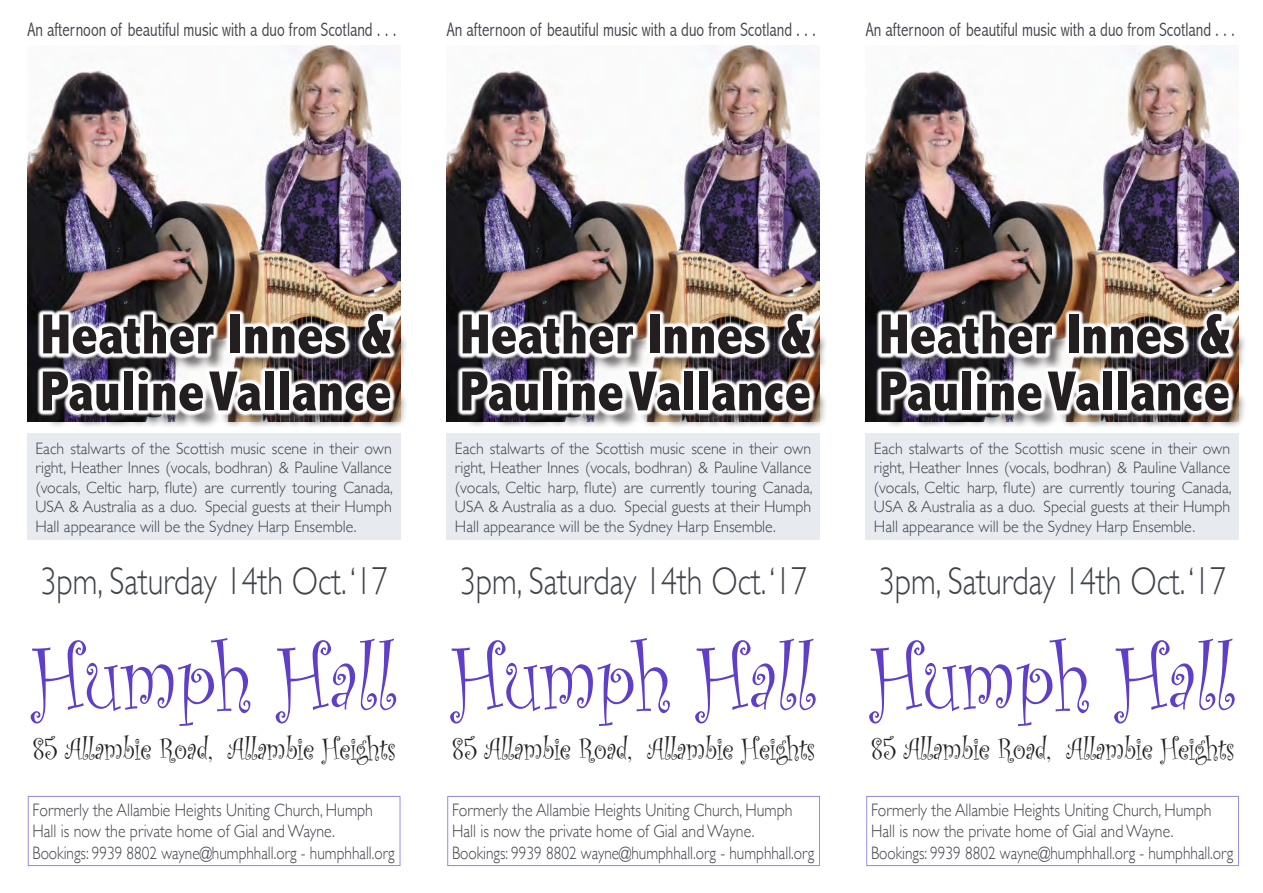
<style>
.page{position:relative;width:1263px;height:893px;background:#fff}
.page>*{position:absolute;margin:0;border:0;box-sizing:border-box;transform-origin:0 0}
.t1{font:93px "Curlz";color:#603fc8;scale:.86 1}
.t2{font:800 condensed 57px/57px "Abadi";color:#231f20}
.t3{font:300 39px "Gill Sans";color:#40424b;scale:.82 1}
.t4{font:31.5px "Curlz";letter-spacing:-.01em;color:#231f20;scale:.86 1}
.t5{font:300 condensed 19.5px "Abadi";color:#40424b;scale:.93 1}
.t6{font:300 18px/21.6px "Gill Sans";color:#40424b;scale:.88 1}
.t7{font:300 16.5px/19.5px "Gill Sans";color:#40424b;text-align:justify;scale:.96 1}
</style>
<div class="page">
<div style="left:28px;top:796px;width:372px;height:70px;border:1px solid #9b86dc"></div>
<div style="left:27px;top:434px;width:373px;height:106px;background:#e7eaef"></div>
<img style="left:27px;top:45px;width:373px;height:377px">
<div style="left:45px;top:317px;width:364px;height:112px;background:#231f20;opacity:.75"></div>
<img style="left:37px;top:309px;width:359px;height:107px">
<div style="left:447px;top:796px;width:373px;height:70px;border:1px solid #9b86dc"></div>
<div style="left:446px;top:434px;width:374px;height:106px;background:#e7eaef"></div>
<img style="left:446px;top:45px;width:374px;height:377px">
<div style="left:464px;top:317px;width:364px;height:112px;background:#231f20;opacity:.75"></div>
<img style="left:457px;top:309px;width:359px;height:107px">
<div style="left:866px;top:796px;width:373px;height:70px;border:1px solid #9b86dc"></div>
<div style="left:865px;top:434px;width:374px;height:106px;background:#e7eaef"></div>
<img style="left:865px;top:45px;width:374px;height:377px">
<div style="left:883px;top:317px;width:364px;height:112px;background:#231f20;opacity:.75"></div>
<img style="left:876px;top:309px;width:359px;height:107px">
<p class="t5" style="left:27px;top:18px;width:398px">An afternoon of beautiful music with a duo from Scotland . . .</p>
<p class="t5" style="left:447px;top:18px;width:398px">An afternoon of beautiful music with a duo from Scotland . . .</p>
<p class="t5" style="left:866px;top:18px;width:398px">An afternoon of beautiful music with a duo from Scotland . . .</p>
<p class="t2" style="left:40px;top:306px;width:353px">Heather Innes &amp;<br>Pauline Vallance</p>
<p class="t7" style="left:35px;top:438px;width:374px">Each stalwarts of the Scottish music scene in their own right, Heather Innes (vocals, bodhran) &amp; Pauline Vallance (vocals, Celtic harp, flute) are currently touring Canada, USA &amp; Australia as a duo. Special guests at their Humph Hall appearance will be the Sydney Harp Ensemble.</p>
<p class="t3" style="left:40px;top:550px;width:425px">3pm, Saturday 14th Oct. ‘17</p>
<p class="t1" style="left:31px;top:612px;width:425px">Humph Hall</p>
<p class="t4" style="left:32px;top:727px;width:424px">85 Allambie Road, Allambie Heights</p>
<p class="t6" style="left:33px;top:798px;width:413px">Formerly the Allambie Heights Uniting Church, Humph<br>Hall is now the private home of Gial and Wayne.<br>Bookings: 9939 8802 wayne@humphhall.org - humphhall.org</p>
<p class="t2" style="left:460px;top:306px;width:353px">Heather Innes &amp;<br>Pauline Vallance</p>
<p class="t7" style="left:455px;top:438px;width:374px">Each stalwarts of the Scottish music scene in their own right, Heather Innes (vocals, bodhran) &amp; Pauline Vallance (vocals, Celtic harp, flute) are currently touring Canada, USA &amp; Australia as a duo. Special guests at their Humph Hall appearance will be the Sydney Harp Ensemble.</p>
<p class="t3" style="left:460px;top:550px;width:425px">3pm, Saturday 14th Oct. ‘17</p>
<p class="t1" style="left:451px;top:612px;width:425px">Humph Hall</p>
<p class="t4" style="left:452px;top:727px;width:424px">85 Allambie Road, Allambie Heights</p>
<p class="t6" style="left:452px;top:798px;width:413px">Formerly the Allambie Heights Uniting Church, Humph<br>Hall is now the private home of Gial and Wayne.<br>Bookings: 9939 8802 wayne@humphhall.org - humphhall.org</p>
<p class="t2" style="left:879px;top:306px;width:353px">Heather Innes &amp;<br>Pauline Vallance</p>
<p class="t7" style="left:874px;top:438px;width:374px">Each stalwarts of the Scottish music scene in their own right, Heather Innes (vocals, bodhran) &amp; Pauline Vallance (vocals, Celtic harp, flute) are currently touring Canada, USA &amp; Australia as a duo. Special guests at their Humph Hall appearance will be the Sydney Harp Ensemble.</p>
<p class="t3" style="left:879px;top:550px;width:425px">3pm, Saturday 14th Oct. ‘17</p>
<p class="t1" style="left:870px;top:612px;width:425px">Humph Hall</p>
<p class="t4" style="left:871px;top:727px;width:424px">85 Allambie Road, Allambie Heights</p>
<p class="t6" style="left:871px;top:798px;width:413px">Formerly the Allambie Heights Uniting Church, Humph<br>Hall is now the private home of Gial and Wayne.<br>Bookings: 9939 8802 wayne@humphhall.org - humphhall.org</p>
</div>
